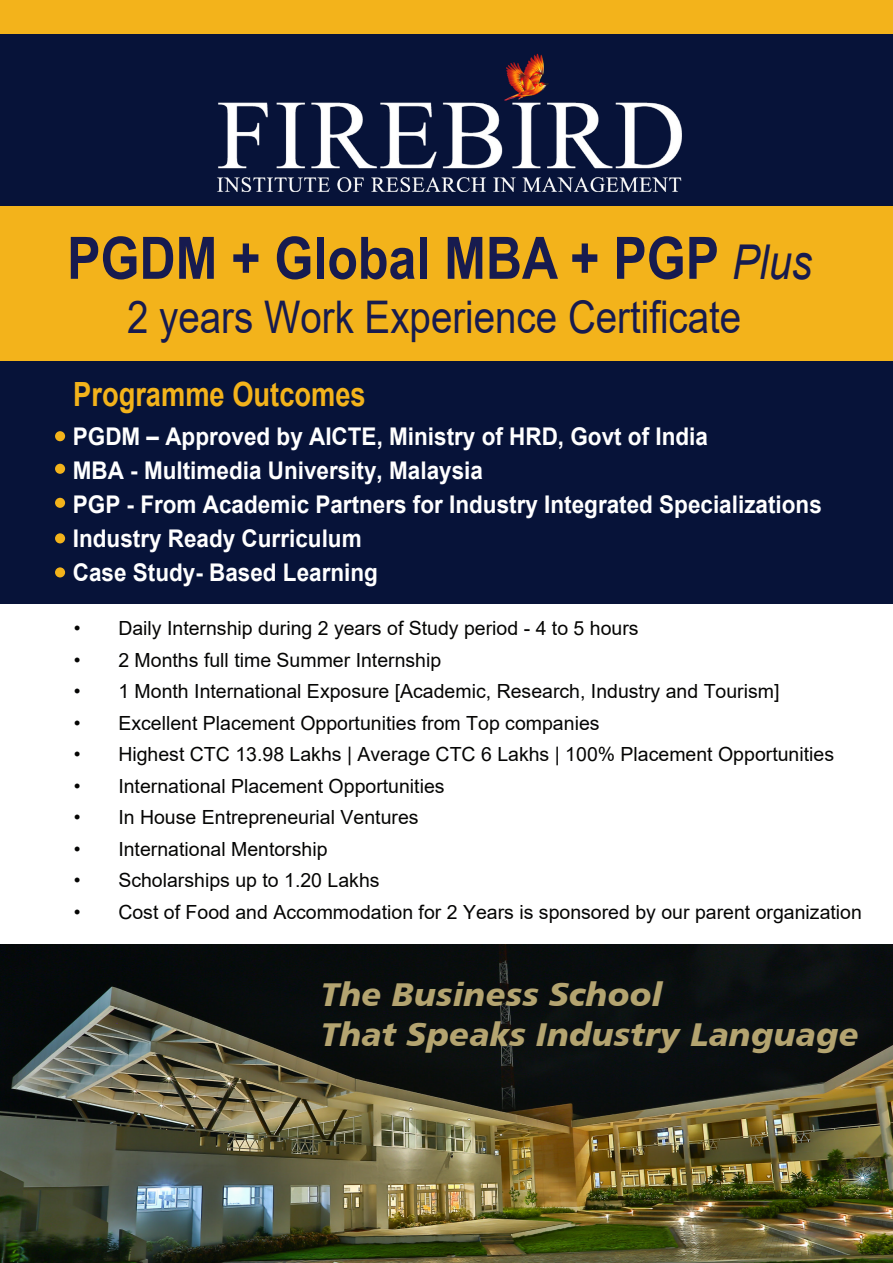
<style>
.page{position:relative;width:893px;height:1263px;background:#f3b31b}
.page>*{position:absolute;margin:0;border:0;box-sizing:border-box;transform-origin:0 0}
.t1{font:700 58.5px "Arial";color:#171b4f;scale:.86 1}
.t2{font:45px "Arial";color:#171b4f;scale:.86 1}
.t3{font:700 33.3px "Arial";color:#f3b31b;scale:.82 1}
.t4{font:33px/39.6px "Humanist 777 BT Black Italic B";color:#b4a470}
.t5{font:700 24.3px/34px "Arial";color:#fff;scale:.92 1}
.t6{font:19.5px "Arial";color:#050504}
.s1{font-weight:400;font-style:italic;font-size:48px}
</style>
<div class="page">
<div style="left:0;top:361px;width:893px;height:243px;background:#071339"></div>
<div style="left:0;top:34px;width:893px;height:172px;background:#071339"></div>
<img style="left:217px;top:53px;width:465px;height:139px">
<div style="left:0;top:604px;width:893px;height:347px;background:#fff"></div>
<img style="left:0;top:945px;width:893px;height:318px">
<div style="left:55px;top:431px;width:10px;height:10px;background:#f3b31b;border-radius:50%"></div>
<div style="left:55px;top:464px;width:10px;height:10px;background:#f3b31b;border-radius:50%"></div>
<div style="left:55px;top:498px;width:10px;height:10px;background:#f3b31b;border-radius:50%"></div>
<div style="left:55px;top:533px;width:10px;height:10px;background:#f3b31b;border-radius:50%"></div>
<div style="left:55px;top:567px;width:10px;height:10px;background:#f3b31b;border-radius:50%"></div>
<h1 class="t1" style="left:67px;top:217px;width:868px">PGDM + Global MBA + PGP <span class="s1">Plus</span></h1>
<h2 class="t2" style="left:127px;top:286px;width:716px">2 years Work Experience Certificate</h2>
<h3 class="t3" style="left:73px;top:371px;width:358px">Programme Outcomes</h3>
<p class="t5" style="left:73px;top:420px;width:816px">PGDM – Approved by AICTE, Ministry of HRD, Govt of India<br>MBA - Multimedia University, Malaysia<br>PGP - From Academic Partners for Industry Integrated Specializations Industry Ready Curriculum<br>Case Study- Based Learning</p>
<p class="t6" style="left:74px;top:615px;width:566px">• Daily Internship during 2 years of Study period - 4 to 5 hours</p>
<p class="t6" style="left:74px;top:647px;width:369px">• 2 Months full time Summer Internship</p>
<p class="t6" style="left:74px;top:678px;width:707px">• 1 Month International Exposure [Academic, Research, Industry and Tourism]</p>
<p class="t6" style="left:74px;top:710px;width:527px">• Excellent Placement Opportunities from Top companies</p>
<p class="t6" style="left:74px;top:741px;width:762px">• Highest CTC 13.98 Lakhs | Average CTC 6 Lakhs | 100% Placement Opportunities</p>
<p class="t6" style="left:74px;top:773px;width:372px">• International Placement Opportunities</p>
<p class="t6" style="left:74px;top:804px;width:346px">• In House Entrepreneurial Ventures</p>
<p class="t6" style="left:74px;top:836px;width:255px">• International Mentorship</p>
<p class="t6" style="left:74px;top:867px;width:307px">• Scholarships up to 1.20 Lakhs</p>
<p class="t6" style="left:74px;top:898px;width:789px">• Cost of Food and Accommodation for 2 Years is sponsored by our parent organization</p>
<h3 class="t4" style="left:321px;top:974px;width:539px">The Business School<br>That Speaks Industry Language</h3>
</div>
